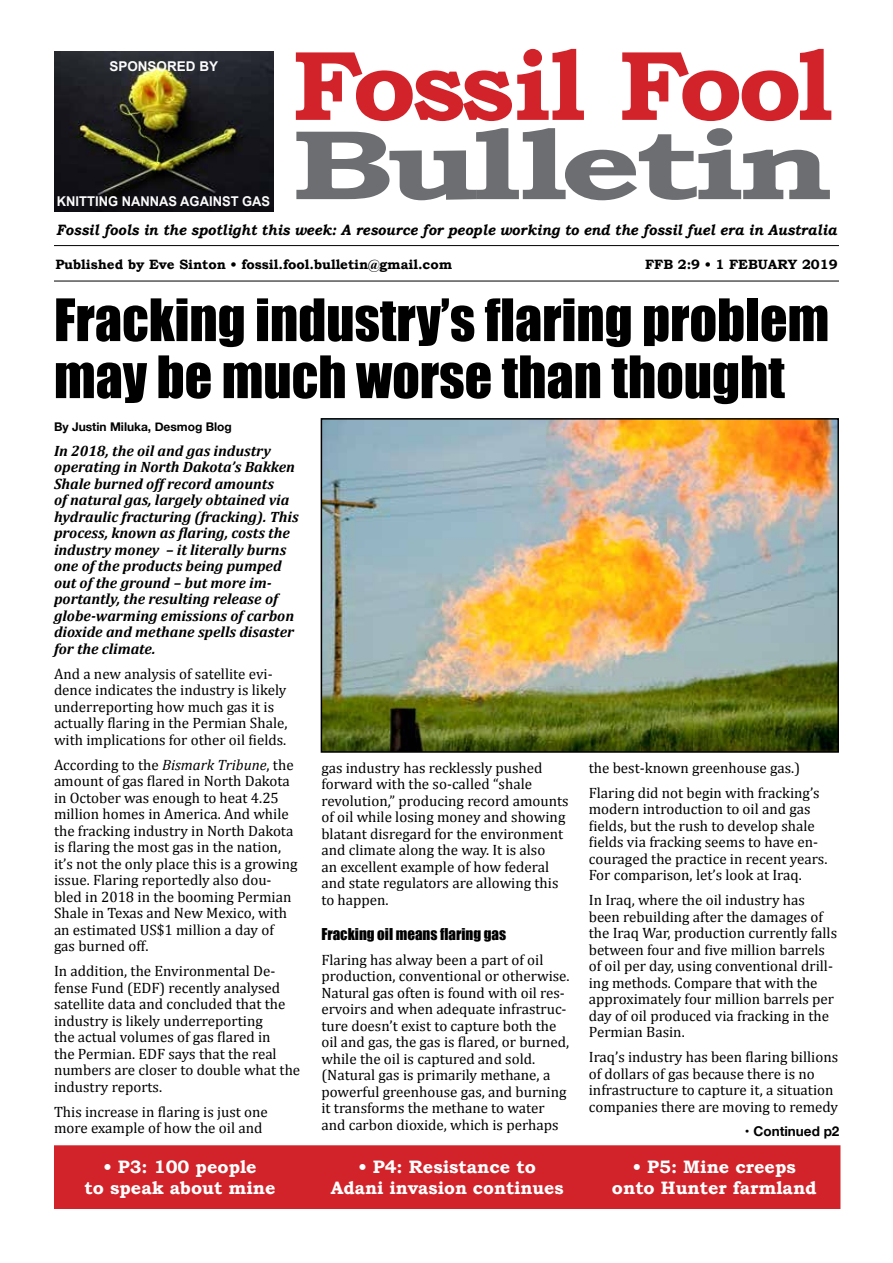
<style>
.page{position:relative;width:893px;height:1263px;background:#fff}
.page>*{position:absolute;margin:0;border:0;box-sizing:border-box;transform-origin:0 0}
.t1{font:700 99px "Bookman Old Style";letter-spacing:-.05em;color:#d2232a;scale:1.05 1}
.t2{font:700 99px "Bookman Old Style";letter-spacing:-.05em;color:#6d6e71;scale:1.43 1}
.t3{font:54px/57px "Impact";color:#000}
.t4{font:700 18px/21.6px "Bookman Old Style";color:#fff;text-align:center}
.t5{font:15px/16.5px "Cambria";color:#000}
.t6{font:italic 700 15px/16.5px "Cambria";color:#000}
.t7{font:italic 700 15px "Bookman Old Style";color:#000;scale:.92 1}
.t8{font:15px "Impact";color:#000}
.t9{font:700 13.5px "Bookman Old Style";color:#000}
.t10{font:700 13.5px "Arial";color:#fbfbfb;scale:.96 1}
.t11{font:700 13.5px "Helvetica Neue";color:#000}
.t12{font:700 13.5px "Arial";color:#fbfbfb}
.t13{font:700 12px "Helvetica Neue";color:#000}
.s1{font-style:italic}
</style>
<div class="page">
<hr style="left:54px;top:245px;width:785px;height:1px;background:#000">
<hr style="left:54px;top:281px;width:785px;height:1px;background:#000">
<img style="left:54px;top:52px;width:219px;height:160px">
<div style="left:55px;top:1146px;width:785px;height:62px;background:#d2232a"></div>
<div style="left:54px;top:1145px;width:786px;height:64px;border:2px solid #d2232a"></div>
<img style="left:324px;top:421px;width:512px;height:329px">
<div style="left:321px;top:418px;width:518px;height:335px;border:2px solid #000"></div>
<p class="t12" style="left:109px;top:57px;width:110px">SPONSORED BY</p>
<p class="t10" style="left:57px;top:192px;width:224px">KNITTING NANNAS AGAINST GAS</p>
<h1 class="t1" style="left:292px;top:27px;width:516px">Fossil Fool</h1>
<h1 class="t2" style="left:291px;top:106px;width:381px">Bulletin</h1>
<p class="t7" style="left:56px;top:221px;width:850px">Fossil fools in the spotlight this week: A resource for people working to end the fossil fuel era in Australia</p>
<p class="t9" style="left:55px;top:256px;width:398px">Published by Eve Sinton • fossil.fool.bulletin@gmail.com</p>
<p class="t9" style="left:645px;top:256px;width:194px">FFB 2:9 • 1 FEBUARY 2019</p>
<h2 class="t3" style="left:54px;top:290px;width:777px">Fracking industry’s flaring problem may be much worse than thought</h2>
<p class="t13" style="left:54px;top:417px;width:179px">By Justin Miluka, Desmog Blog</p>
<p class="t6" style="left:54px;top:442px;width:246px">In 2018, the oil and gas industry operating in North Dakota’s Bakken Shale burned off record amounts<br>of natural gas, largely obtained via hydraulic fracturing (fracking). This process, known as flaring, costs the industry money – it literally burns one of the products being pumped out of the ground – but more im&shy;portantly, the resulting release of globe-warming emissions of carbon dioxide and methane spells disaster for the climate.</p>
<p class="t5" style="left:54px;top:665px;width:235px">And a new analysis of satellite evi&shy;dence indicates the industry is likely underreporting how much gas it is actually flaring in the Permian Shale, with implications for other oil fields.</p>
<p class="t5" style="left:54px;top:756px;width:245px">According to the <span class="s1">Bismark Tribune</span>, the amount of gas flared in North Dakota in October was enough to heat 4.25 million homes in America. And while the fracking industry in North Dakota is flaring the most gas in the nation, it’s not the only place this is a growing issue. Flaring reportedly also dou&shy;bled in 2018 in the booming Permian Shale in Texas and New Mexico, with an estimated US$1 million a day of gas burned off.</p>
<p class="t5" style="left:54px;top:963px;width:248px">In addition, the Environmental De&shy;fense Fund (EDF) recently analysed satellite data and concluded that the industry is likely underreporting<br>the actual volumes of gas flared in<br>the Permian. EDF says that the real numbers are closer to double what the industry reports.</p>
<p class="t5" style="left:54px;top:1103px;width:215px">This increase in flaring is just one more example of how the oil and</p>
<p class="t5" style="left:589px;top:755px;width:232px;line-height:25px">the best-known greenhouse gas.)<br>Flaring did not begin with fracking’s</p>
<p class="t5" style="left:589px;top:801px;width:240px">modern introduction to oil and gas fields, but the rush to develop shale fields via fracking seems to have en&shy;couraged the practice in recent years.<br>For comparison, let’s look at Iraq.</p>
<p class="t5" style="left:589px;top:892px;width:250px">In Iraq, where the oil industry has been rebuilding after the damages of the Iraq War, production currently falls between four and five million barrels of oil per day, using conventional drill&shy;ing methods. Compare that with the approximately four million barrels per day of oil produced via fracking in the Permian Basin.</p>
<p class="t5" style="left:589px;top:1049px;width:251px">Iraq’s industry has been flaring billions of dollars of gas because there is no infrastructure to capture it, a situation companies there are moving to remedy</p>
<p class="t11" style="left:745px;top:1121px;width:96px">• Continued p2</p>
<p class="t5" style="left:321px;top:759px;width:249px">gas industry has recklessly pushed forward with the so-called “shale revolution,” producing record amounts of oil while losing money and showing blatant disregard for the environment and climate along the way. It is also<br>an excellent example of how federal and state regulators are allowing this to happen.</p>
<p class="t8" style="left:321px;top:922px;width:186px">Fracking oil means flaring gas</p>
<p class="t5" style="left:321px;top:951px;width:250px">Flaring has alway been a part of oil production, conventional or otherwise.<br>Natural gas often is found with oil res&shy;ervoirs and when adequate infrastruc&shy;ture doesn’t exist to capture both the oil and gas, the gas is flared, or burned, while the oil is captured and sold. (Natural gas is primarily methane, a powerful greenhouse gas, and burning it transforms the methane to water and carbon dioxide, which is perhaps</p>
<p class="t4" style="left:84px;top:1155px;width:193px">• P3: 100 people<br>to speak about mine</p>
<p class="t4" style="left:331px;top:1155px;width:234px">• P4: Resistance to<br>Adani invasion continues</p>
<p class="t4" style="left:612px;top:1155px;width:206px">• P5: Mine creeps onto Hunter farmland</p>
</div>
